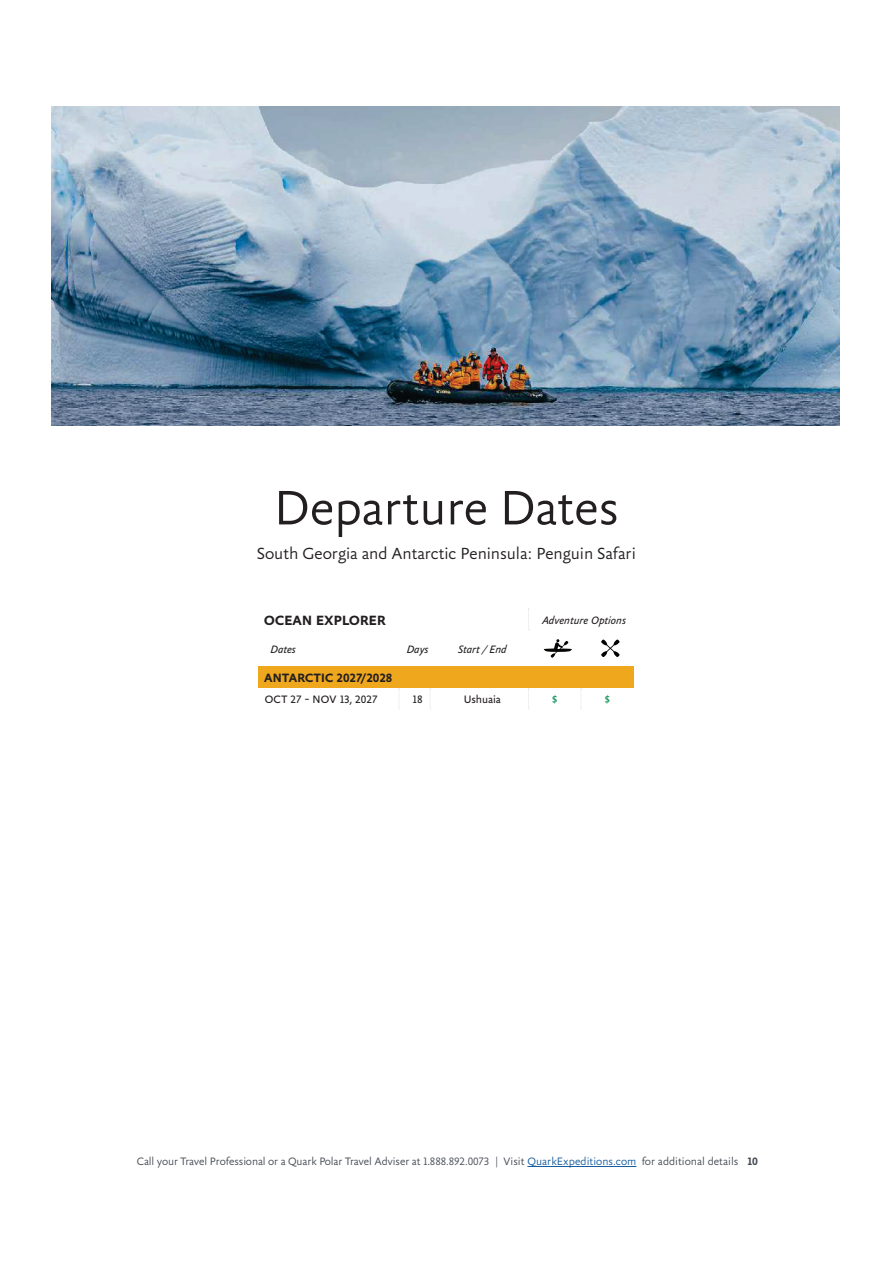
<style>
.page{position:relative;width:893px;height:1263px;background:#fff}
.page>*{position:absolute;margin:0;border:0;box-sizing:border-box;transform-origin:0 0}
.t1{font:300 52.5px "Yoga Sans OT";letter-spacing:-.005em;color:#231f20}
.t2{font:300 17.55px "Yoga Sans OT";letter-spacing:-.005em;color:#231f20}
.t3{font:700 14.55px "Yoga Sans OT";letter-spacing:.01em;color:#231f20}
.t4{font:700 13.2px "Yoga Sans OT";color:#231f20}
.t5{font:300 11.7px "Yoga Sans OT";letter-spacing:-.01em;color:#464b54}
.t6{font:italic 11.7px "Yoga Sans OT";color:#231f20}
.t7{font:11.7px "Yoga Sans OT";color:#231f20}
.t8{font:700 11.7px "Yoga Sans OT";color:#464b54}
.t9{font:500 11.7px "Yoga Sans OT";color:#1d9660}
.s1{color:#175d9e}
</style>
<div class="page">
<img style="left:51px;top:106px;width:788px;height:320px">
<div style="left:258px;top:667px;width:375px;height:21px;background:#efa71e"></div>
<svg style="left:528px;top:608px;width:1px;height:23px"></svg>
<svg style="left:528px;top:688px;width:1px;height:21px"></svg>
<svg style="left:544px;top:639px;width:28px;height:19px"></svg>
<svg style="left:601px;top:640px;width:18px;height:17px"></svg>
<hr style="left:527px;top:1166px;width:109px;height:1px;background:#175d9e">
<h1 class="t1" style="left:274px;top:487px;width:346px">Departure Dates</h1>
<h2 class="t2" style="left:257px;top:546px;width:381px">South Georgia and Antarctic Peninsula: Penguin Safari</h2>
<p class="t3" style="left:264px;top:616px;width:123px">OCEAN EXPLORER</p>
<p class="t6" style="left:542px;top:615px;width:85px">Adventure Options</p>
<p class="t6" style="left:270px;top:645px;width:27px">Dates</p>
<p class="t6" style="left:407px;top:645px;width:23px">Days</p>
<p class="t6" style="left:458px;top:645px;width:50px">Start / End</p>
<p class="t4" style="left:264px;top:674px;width:130px">ANTARCTIC 2027/2028</p>
<p class="t7" style="left:265px;top:695px;width:114px">OCT 27 – NOV 13, 2027</p>
<p class="t7" style="left:413px;top:695px;width:11px">18</p>
<p class="t7" style="left:464px;top:695px;width:39px">Ushuaia</p>
<p class="t9" style="left:552px;top:695px;width:7px">$</p>
<p class="t9" style="left:604px;top:695px;width:7px">$</p>
<p class="t5" style="left:137px;top:1157px;width:603px">Call your Travel Professional or a Quark Polar Travel Adviser at 1.888.892.0073 | Visit <span class="s1">QuarkExpeditions.com</span> for additional details</p>
<p class="t8" style="left:747px;top:1158px;width:12px">10</p>
</div>
